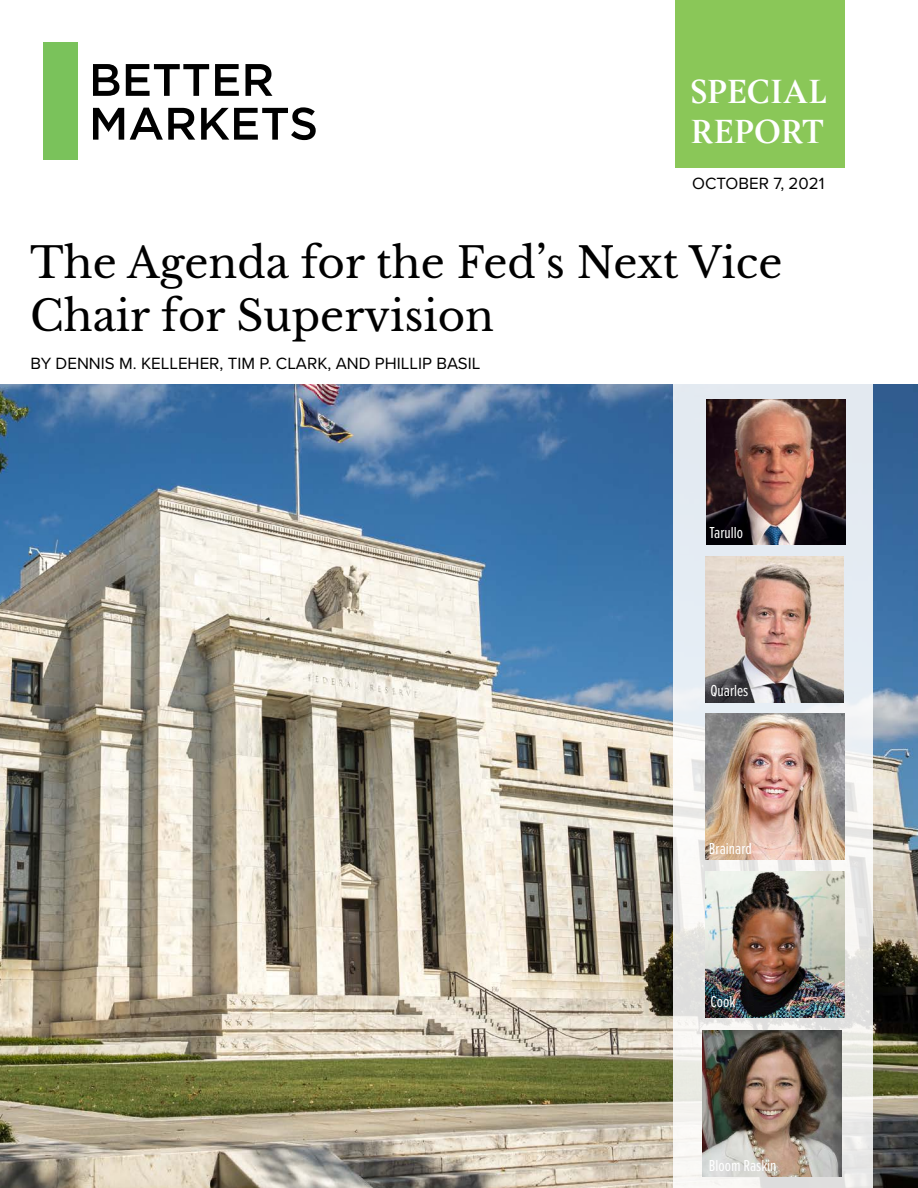
<style>
.page{position:relative;width:918px;height:1188px;background:#fff}
.page>*{position:absolute;margin:0;border:0;box-sizing:border-box;transform-origin:0 0}
.t1{font:42px/52.5px "Libre Baskerville";color:#000}
.t2{font:800 36px/40.5px "W Hermann";color:#fff}
.t3{font:16.8px "Proxima Nova";color:#000}
.t4{font:16.5px "Proxima Nova Ex Cn";color:#fff}
</style>
<div class="page">
<img style="left:0;top:384px;width:918px;height:804px">
<svg style="left:673px;top:384px;width:200px;height:804px"></svg>
<div style="left:43px;top:42px;width:35px;height:118px;background:#7ac25b"></div>
<svg style="left:93px;top:64px;width:26px;height:32px"></svg>
<svg style="left:126px;top:64px;width:83px;height:32px"></svg>
<svg style="left:215px;top:64px;width:24px;height:32px"></svg>
<svg style="left:245px;top:64px;width:27px;height:32px"></svg>
<svg style="left:93px;top:108px;width:31px;height:32px"></svg>
<svg style="left:130px;top:108px;width:65px;height:32px"></svg>
<svg style="left:201px;top:107px;width:115px;height:33px"></svg>
<div style="left:675px;top:0;width:170px;height:167px;background:#8ac758"></div>
<img style="left:706px;top:714px;width:139px;height:146px">
<img style="left:706px;top:871px;width:139px;height:146px">
<img style="left:703px;top:1030px;width:139px;height:146px">
<img style="left:706px;top:399px;width:139px;height:146px">
<img style="left:706px;top:557px;width:137px;height:145px">
<h2 class="t2" style="left:691px;top:68px;width:138px">SPECIAL<br>REPORT</h2>
<p class="t3" style="left:692px;top:171px;width:134px">OCTOBER 7, 2021</p>
<h1 class="t1" style="left:30px;top:237px;width:754px">The Agenda for the Fed’s Next Vice<br>Chair for Supervision</h1>
<p class="t3" style="left:31px;top:351px;width:451px">BY DENNIS M. KELLEHER, TIM P. CLARK, AND PHILLIP BASIL</p>
<p class="t4" style="left:710px;top:521px;width:35px">Tarullo</p>
<p class="t4" style="left:710px;top:679px;width:39px">Quarles</p>
<p class="t4" style="left:709px;top:837px;width:44px">Brainard</p>
<p class="t4" style="left:710px;top:990px;width:26px">Cook</p>
<p class="t4" style="left:709px;top:1154px;width:69px">Bloom Raskin</p>
</div>
